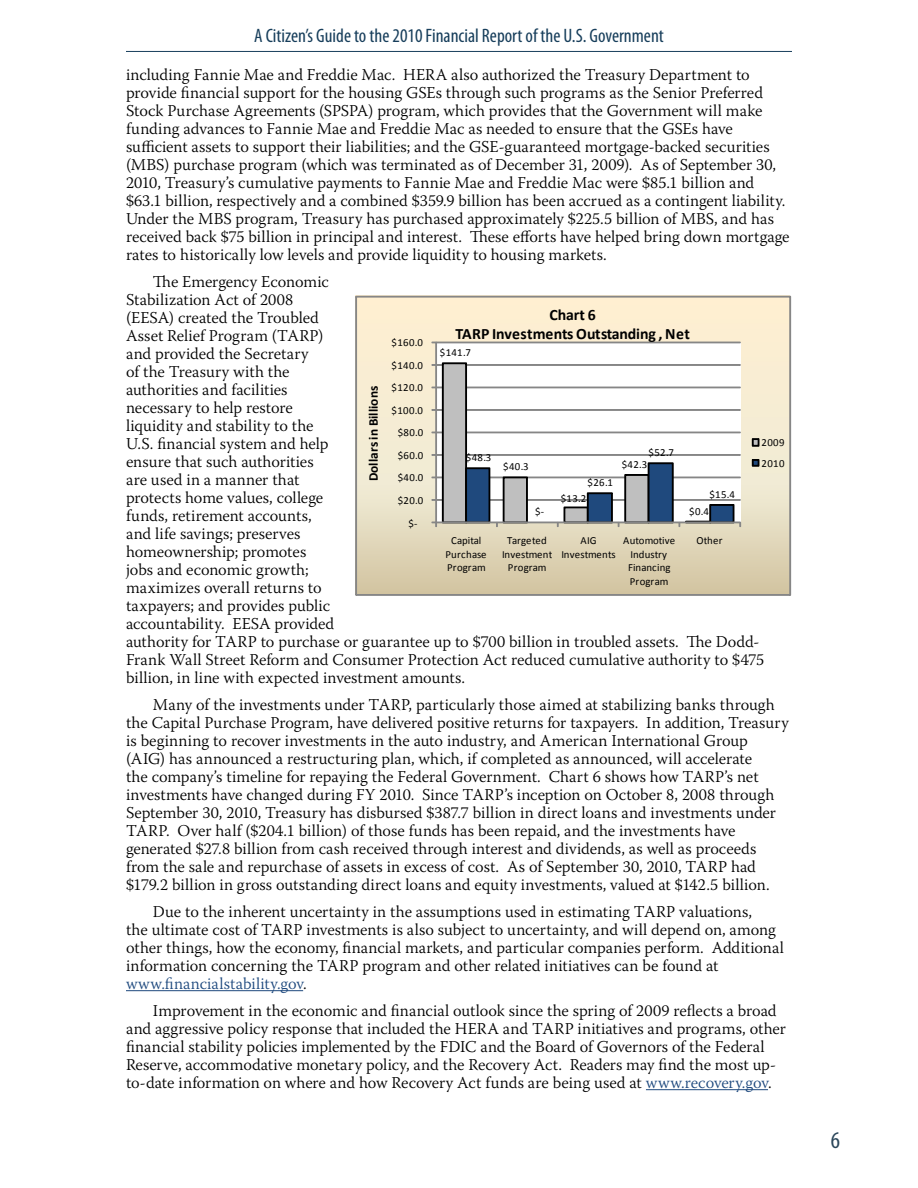
<style>
.page{position:relative;width:918px;height:1188px;background:#fff}
.page>*{position:absolute;margin:0;border:0;box-sizing:border-box;transform-origin:0 0}
.t1{font:condensed 24px "Myriad Pro";color:#2a465a}
.t2{font:condensed 19.5px "Myriad Pro";color:#173e5b}
.Body_Text{font:300 16.5px/18px "Warnock Pro";color:#000}
.t3{font:700 15.9px/19.2px "Calibri";letter-spacing:-.005em;color:#000;text-align:center}
.t4{font:700 13.35px "Calibri";letter-spacing:.005em;color:#000}
.t5{font:10.8px/13.4px "Calibri";letter-spacing:.015em;color:#000;text-align:center}
.s1{color:#1e497e}
</style>
<div class="page">
<hr style="left:126px;top:51px;width:666px;height:1px;background:#173e5b">
<hr style="left:126px;top:990px;width:177px;height:1px;background:#1e497e">
<hr style="left:646px;top:1089px;width:122px;height:1px;background:#1e497e">
<svg style="left:356px;top:296px;width:435px;height:299px"></svg>
<p class="t2" style="left:254px;top:24px;width:411px">A Citizen’s Guide to the 2010 Financial Report of the U.S. Government</p>
<p class="Body_Text" style="left:126px;top:65px;width:665px">including Fannie Mae and Freddie Mac. HERA also authorized the Treasury Department to provide financial support for the housing GSEs through such programs as the Senior Preferred Stock Purchase Agreements (SPSPA) program, which provides that the Government will make funding advances to Fannie Mae and Freddie Mac as needed to ensure that the GSEs have sufficient assets to support their liabilities; and the GSE-guaranteed mortgage-backed securities (MBS) purchase program (which was terminated as of December 31, 2009). As of September 30, 2010, Treasury’s cumulative payments to Fannie Mae and Freddie Mac were $85.1 billion and $63.1 billion, respectively and a combined $359.9 billion has been accrued as a contingent liability.<br>Under the MBS program, Treasury has purchased approximately $225.5 billion of MBS, and has received back $75 billion in principal and interest. These efforts have helped bring down mortgage rates to historically low levels and provide liquidity to housing markets.</p>
<p class="Body_Text" style="left:126px;top:272px;width:640px;text-indent:27px">The Emergency Economic<br>Stabilization Act of 2008<br>(EESA) created the Troubled<br>Asset Relief Program (TARP)<br>and provided the Secretary<br>of the Treasury with the<br>authorities and facilities<br>necessary to help restore<br>liquidity and stability to the<br>U.S. financial system and help<br>ensure that such authorities<br>are used in a manner that<br>protects home values, college<br>funds, retirement accounts,<br>and life savings; preserves<br>homeownership; promotes<br>jobs and economic growth;<br>maximizes overall returns to<br>taxpayers; and provides public<br>accountability. EESA provided<br>authority for TARP to purchase or guarantee up to $700 billion in troubled assets. The Dodd-Frank Wall Street Reform and Consumer Protection Act reduced cumulative authority to $475 billion, in line with expected investment amounts.</p>
<p class="Body_Text" style="left:126px;top:695px;width:664px;text-indent:27px">Many of the investments under TARP, particularly those aimed at stabilizing banks through the Capital Purchase Program, have delivered positive returns for taxpayers. In addition, Treasury is beginning to recover investments in the auto industry, and American International Group (AIG) has announced a restructuring plan, which, if completed as announced, will accelerate<br>the company’s timeline for repaying the Federal Government. Chart 6 shows how TARP’s net investments have changed during FY 2010. Since TARP’s inception on October 8, 2008 through September 30, 2010, Treasury has disbursed $387.7 billion in direct loans and investments under TARP. Over half ($204.1 billion) of those funds has been repaid, and the investments have generated $27.8 billion from cash received through interest and dividends, as well as proceeds from the sale and repurchase of assets in excess of cost. As of September 30, 2010, TARP had $179.2 billion in gross outstanding direct loans and equity investments, valued at $142.5 billion.</p>
<p class="Body_Text" style="left:126px;top:902px;width:659px;text-indent:27px">Due to the inherent uncertainty in the assumptions used in estimating TARP valuations,<br>the ultimate cost of TARP investments is also subject to uncertainty, and will depend on, among other things, how the economy, financial markets, and particular companies perform. Additional information concerning the TARP program and other related initiatives can be found at <span class="s1">www.financialstability.gov</span>.</p>
<p class="Body_Text" style="left:126px;top:1001px;width:661px;text-indent:27px">Improvement in the economic and financial outlook since the spring of 2009 reflects a broad and aggressive policy response that included the HERA and TARP initiatives and programs, other financial stability policies implemented by the FDIC and the Board of Governors of the Federal Reserve, accommodative monetary policy, and the Recovery Act. Readers may find the most up&shy;to-date information on where and how Recovery Act funds are being used at <span class="s1">www.recovery.gov</span>.</p>
<p class="t3" style="left:455px;top:304px;width:236px">Chart 6<br>TARP Investments Outstanding , Net</p>
<p class="t5" style="left:392px;top:335px;width:33px">$160.0</p>
<p class="t5" style="left:440px;top:345px;width:33px">$141.7</p>
<p class="t5" style="left:392px;top:358px;width:33px">$140.0</p>
<p class="t5" style="left:392px;top:380px;width:33px">$120.0</p>
<p class="t4" style="left:365px;top:481px;width:98px;rotate:-90deg">Dollars in Billions</p>
<p class="t5" style="left:392px;top:403px;width:33px">$100.0</p>
<p class="t5" style="left:398px;top:426px;width:27px">$80.0</p>
<p class="t5" style="left:762px;top:432px;width:24px;line-height:20.2px;text-align:left">2009<br>2010</p>
<p class="t5" style="left:649px;top:445px;width:27px">$52.7</p>
<p class="t5" style="left:398px;top:448px;width:27px">$60.0</p>
<p class="t5" style="left:466px;top:450px;width:27px">$48.3</p>
<p class="t5" style="left:622px;top:457px;width:27px">$42.3</p>
<p class="t5" style="left:503px;top:459px;width:27px">$40.3</p>
<p class="t5" style="left:398px;top:471px;width:27px">$40.0</p>
<p class="t5" style="left:588px;top:475px;width:27px">$26.1</p>
<p class="t5" style="left:709px;top:487px;width:27px">$15.4</p>
<p class="t5" style="left:561px;top:491px;width:27px">$13.2</p>
<p class="t5" style="left:398px;top:493px;width:27px">$20.0</p>
<p class="t5" style="left:689px;top:504px;width:21px">$0.4</p>
<p class="t5" style="left:535px;top:505px;width:11px">$-</p>
<p class="t5" style="left:408px;top:516px;width:11px">$-</p>
<p class="t5" style="left:445px;top:534px;width:43px">Capital<br>Purchase<br>Program</p>
<p class="t5" style="left:502px;top:534px;width:52px">Targeted<br>Investment<br>Program</p>
<p class="t5" style="left:561px;top:534px;width:56px">AIG<br>Investments</p>
<p class="t5" style="left:623px;top:533px;width:54px">Automotive<br>Industry<br>Financing<br>Program</p>
<p class="t5" style="left:696px;top:534px;width:28px">Other</p>
<h1 class="t1" style="left:831px;top:1125px;width:11px">6</h1>
</div>
